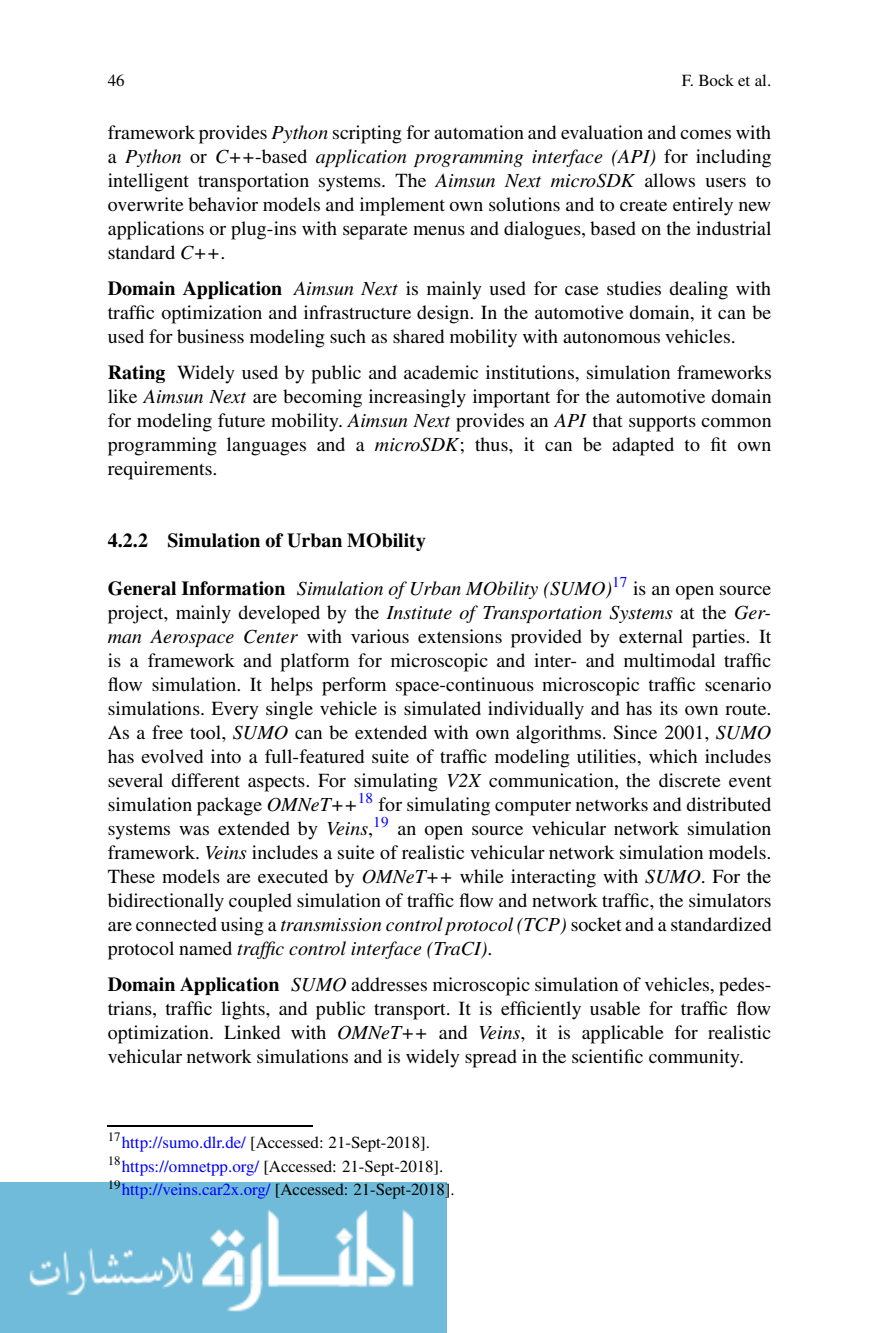
<style>
.page{position:relative;width:879px;height:1333px;background:#fff}
.page>*{position:absolute;margin:0;border:0;box-sizing:border-box;transform-origin:0 0}
.t1{font:20px/24px "Hqggtd Csbnrc Times";letter-spacing:.005em;color:#000;text-align:justify}
.t2{font:italic 20px/24px "Lyrfll Dwvkrw Times";color:#000}
.t3{font:700 20px "Qysjqd Qnjskl Times";color:#000}
.t4{font:17px/23.8px "Hqggtd Csbnrc Times";letter-spacing:-.005em;color:#000}
.s1{font-family:"Lyrfll Dwvkrw Times";font-style:italic}
.s2{font-family:"Hqggtd Csbnrc Times";font-style:normal}
.s3{font-family:"Qysjqd Qnjskl Times";font-weight:700}
.s4{font-family:"Qysjqd Qnjskl Times";font-weight:700;font-style:normal}
.s5{color:#00f}
</style>
<div class="page">
<img style="left:0;top:1182px;width:446px;height:150px">
<img style="left:108px;top:1125px;width:204px;height:1px">
<p class="t4" style="left:108px;top:70px;width:18px">46</p>
<p class="t4" style="left:682px;top:70px;width:91px">F. Bock et al.</p>
<p class="t1" style="left:108px;top:122px;width:665px">framework provides <span class="s1">Python</span> scripting for automation and evaluation and comes with</p>
<p class="t2" style="left:108px;top:146px;width:665px"><span class="s2">a</span> Python <span class="s2">or</span> C++<span class="s2">-based</span> application programming interface (API) <span class="s2">for including</span></p>
<p class="t1" style="left:108px;top:170px;width:665px">intelligent transportation systems. The <span class="s1">Aimsun Next microSDK</span> allows users to overwrite behavior models and implement own solutions and to create entirely new applications or plug-ins with separate menus and dialogues, based on the industrial standard <span class="s1">C++</span>.</p>
<p class="t1" style="left:108px;top:278px;width:665px"><span class="s3">Domain Application</span> <span class="s1">Aimsun Next</span> is mainly used for case studies dealing with traffic optimization and infrastructure design. In the automotive domain, it can be used for business modeling such as shared mobility with autonomous vehicles.</p>
<p class="t1" style="left:108px;top:362px;width:665px"><span class="s3">Rating</span> Widely used by public and academic institutions, simulation frameworks like <span class="s1">Aimsun Next</span> are becoming increasingly important for the automotive domain for modeling future mobility. <span class="s1">Aimsun Next</span> provides an <span class="s1">API</span> that supports common programming languages and a <span class="s1">microSDK</span>; thus, it can be adapted to fit own requirements.</p>
<p class="t3" style="left:108px;top:532px;width:320px">4.2.2 Simulation of Urban MObility</p>
<p class="t2" style="left:108px;top:577px;width:665px"><span class="s4">General Information</span> Simulation of Urban MObility (SUMO)<sup>17</sup> <span class="s2">is an open source project, mainly developed by the</span> Institute of Transportation Systems <span class="s2">at the</span> Ger-</p>
<p class="t1" style="left:108px;top:625px;width:665px"><span class="s1">man Aerospace Center</span> with various extensions provided by external parties. It is a framework and platform for microscopic and inter- and multimodal traffic flow simulation. It helps perform space-continuous microscopic traffic scenario simulations. Every single vehicle is simulated individually and has its own route.<br>As a free tool, <span class="s1">SUMO</span> can be extended with own algorithms. Since 2001, <span class="s1">SUMO </span>has evolved into a full-featured suite of traffic modeling utilities, which includes several different aspects. For simulating <span class="s1">V2X</span> communication, the discrete event simulation package <span class="s1">OMNeT++</span><sup>18</sup> for simulating computer networks and distributed systems was extended by <span class="s1">Veins</span>,<sup>19</sup> an open source vehicular network simulation framework. <span class="s1">Veins</span> includes a suite of realistic vehicular network simulation models.<br>These models are executed by <span class="s1">OMNeT++</span> while interacting with <span class="s1">SUMO</span>. For the bidirectionally coupled simulation of traffic flow and network traffic, the simulators are connected using a <span class="s1">transmission control protocol (TCP)</span> socket and a standardized</p>
<p class="t2" style="left:108px;top:937px;width:386px"><span class="s2">protocol named</span> traffic control interface (TraCI)<span class="s2">.</span></p>
<p class="t1" style="left:108px;top:973px;width:665px"><span class="s3">Domain Application</span> <span class="s1">SUMO</span> addresses microscopic simulation of vehicles, pedes&shy;trians, traffic lights, and public transport. It is efficiently usable for traffic flow optimization. Linked with <span class="s1">OMNeT++</span> and <span class="s1">Veins</span>, it is applicable for realistic vehicular network simulations and is widely spread in the scientific community.</p>
<p class="t4" style="left:108px;top:1131px;width:348px"><sup>17</sup><span class="s5">http://sumo.dlr.de/</span> [Accessed: 21-Sept-2018].<br><sup>18</sup><span class="s5">https://omnetpp.org/</span> [Accessed: 21-Sept-2018].<br><sup>19</sup><span class="s5">http://veins.car2x.org/</span> [Accessed: 21-Sept-2018].</p>
</div>
